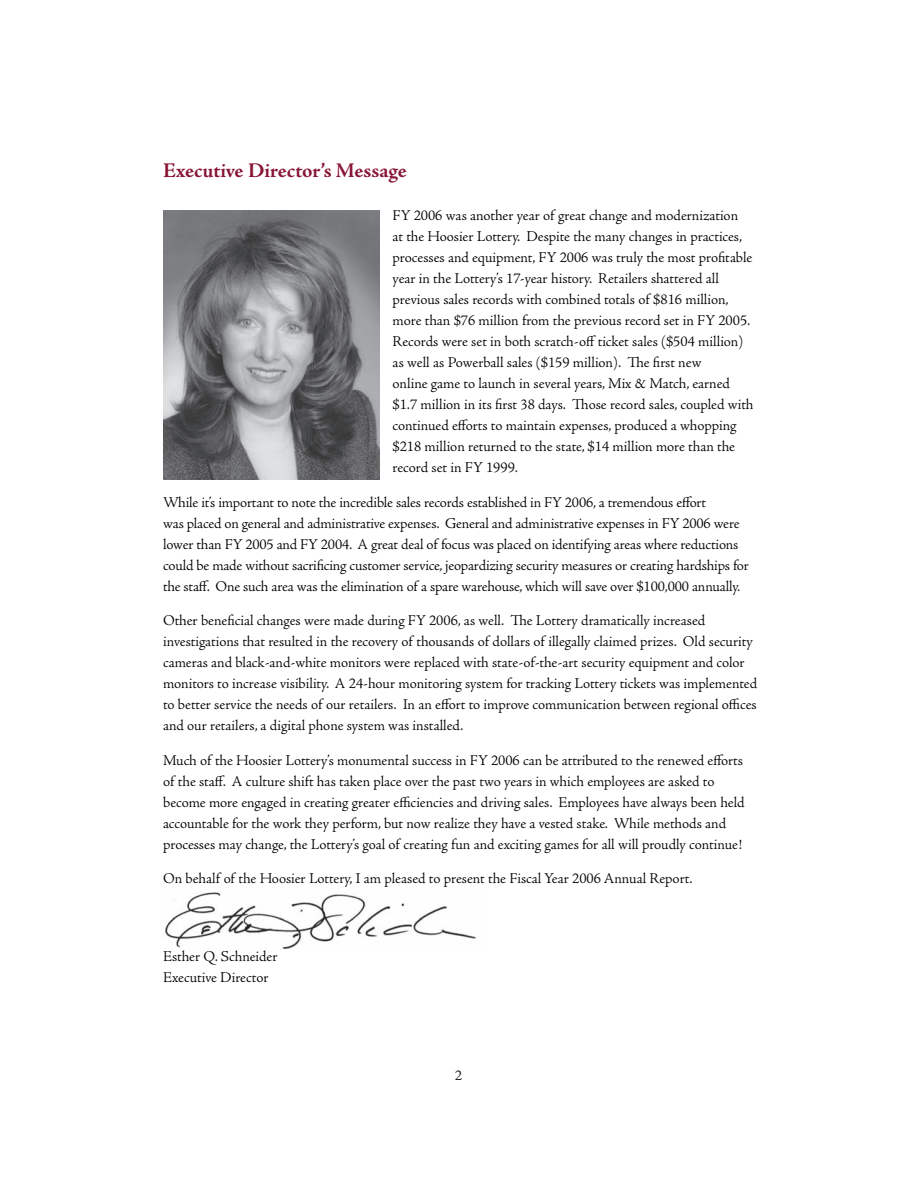
<style>
.page{position:relative;width:918px;height:1188px;background:#fff}
.page>*{position:absolute;margin:0;border:0;box-sizing:border-box;transform-origin:0 0}
.t1{font:700 21px "Adobe Jenson Pro";letter-spacing:-.005em;color:#881534}
.t2{font:300 15px/21px "Adobe Jenson Pro";letter-spacing:-.005em;color:#000001}
.t3{font:15px "Adobe Jenson Pro";color:#231f20}
</style>
<div class="page">
<img style="left:165px;top:892px;width:311px;height:57px">
<img style="left:163px;top:210px;width:216px;height:270px">
<h1 class="t1" style="left:163px;top:159px;width:245px">Executive Director’s Message</h1>
<p class="t2" style="left:393px;top:205px;width:362px">FY 2006 was another year of great change and modernization<br>at the Hoosier Lottery. Despite the many changes in practices, processes and equipment, FY 2006 was truly the most profitable year in the Lottery’s 17-year history. Retailers shattered all previous sales records with combined totals of $816 million, more than $76 million from the previous record set in FY 2005.<br>Records were set in both scratch-off ticket sales ($504 million) as well as Powerball sales ($159 million). The first new<br>online game to launch in several years, Mix &amp; Match, earned $1.7 million in its first 38 days. Those record sales, coupled with continued efforts to maintain expenses, produced a whopping $218 million returned to the state, $14 million more than the record set in FY 1999.</p>
<p class="t2" style="left:163px;top:492px;width:587px">While it’s important to note the incredible sales records established in FY 2006, a tremendous effort<br>was placed on general and administrative expenses. General and administrative expenses in FY 2006 were lower than FY 2005 and FY 2004. A great deal of focus was placed on identifying areas where reductions could be made without sacrificing customer service, jeopardizing security measures or creating hardships for the staff. One such area was the elimination of a spare warehouse, which will save over $100,000 annually.</p>
<p class="t2" style="left:163px;top:610px;width:596px">Other beneficial changes were made during FY 2006, as well. The Lottery dramatically increased investigations that resulted in the recovery of thousands of dollars of illegally claimed prizes. Old security cameras and black-and-white monitors were replaced with state-of-the-art security equipment and color monitors to increase visibility. A 24-hour monitoring system for tracking Lottery tickets was implemented to better service the needs of our retailers. In an effort to improve communication between regional offices and our retailers, a digital phone system was installed.</p>
<p class="t2" style="left:163px;top:750px;width:583px">Much of the Hoosier Lottery’s monumental success in FY 2006 can be attributed to the renewed efforts of the staff. A culture shift has taken place over the past two years in which employees are asked to become more engaged in creating greater efficiencies and driving sales. Employees have always been held accountable for the work they perform, but now realize they have a vested stake. While methods and processes may change, the Lottery’s goal of creating fun and exciting games for all will proudly continue!</p>
<p class="t2" style="left:163px;top:868px;width:531px">On behalf of the Hoosier Lottery, I am pleased to present the Fiscal Year 2006 Annual Report.</p>
<p class="t2" style="left:163px;top:946px;width:116px">Esther Q. Schneider<br>Executive Director</p>
<p class="t3" style="left:455px;top:1066px;width:9px">2</p>
</div>
